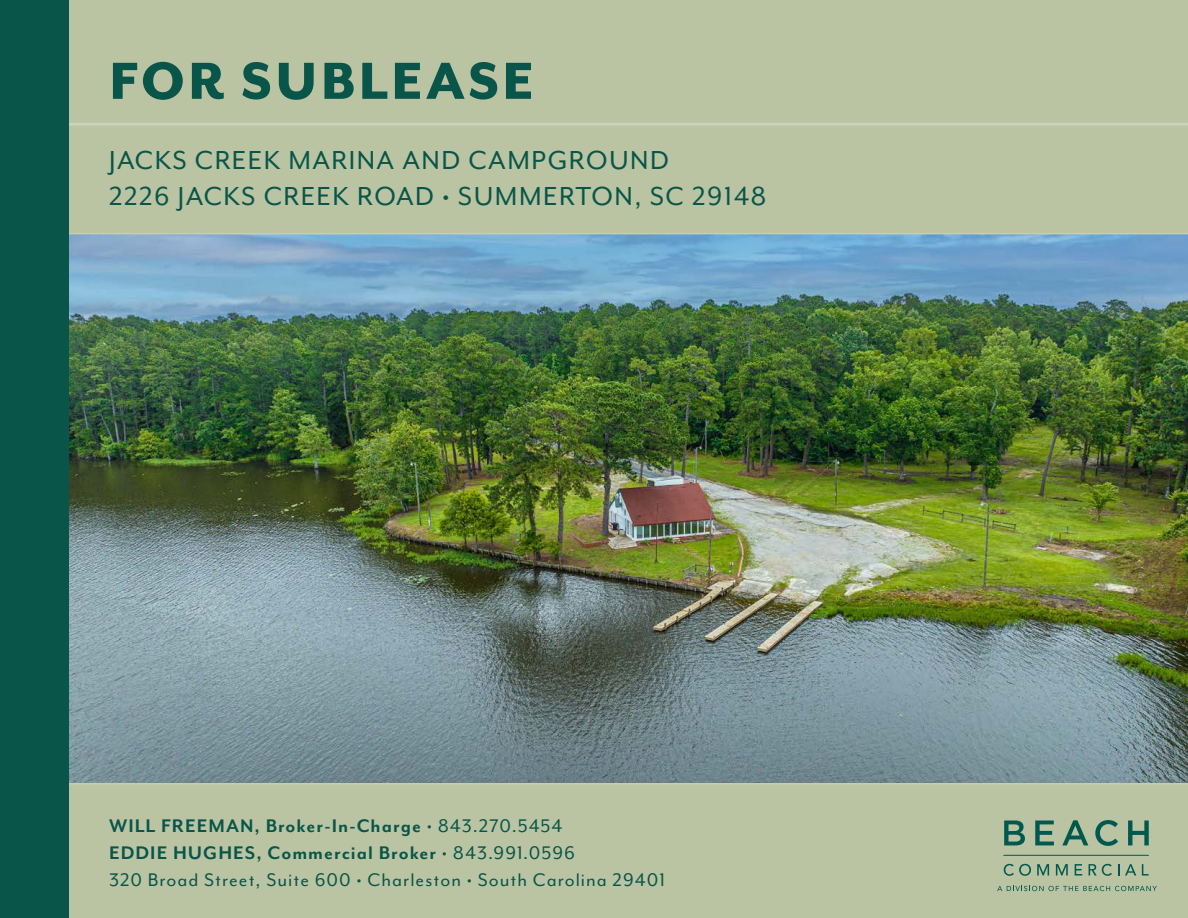
<style>
.page{position:relative;width:1188px;height:918px;background:#fff}
.page>*{position:absolute;margin:0;border:0;box-sizing:border-box;transform-origin:0 0}
.t1{font:800 60px "Mr Eaves San OT";letter-spacing:.05em;color:#095549}
.t2{font:30px "Mr Eaves Mod OT";letter-spacing:.05em;color:#095549}
.t3{font:700 21px "Mr Eaves Mod OT";letter-spacing:.05em;color:#095549}
.t4{font:21px "Mr Eaves Mod OT";letter-spacing:.05em;color:#095549}
.s1{font-weight:400}
</style>
<div class="page">
<img style="left:68px;top:234px;width:1120px;height:549px">
<div style="left:68px;top:783px;width:1120px;height:135px;background:#bac4a2"></div>
<div style="left:68px;top:0;width:1120px;height:234px;background:#bac4a2"></div>
<hr style="left:68px;top:123px;width:1120px;height:3px;background:#ccd4ba">
<svg style="left:1004px;top:821px;width:21px;height:24px"></svg>
<svg style="left:1035px;top:821px;width:19px;height:24px"></svg>
<svg style="left:1062px;top:820px;width:26px;height:25px"></svg>
<svg style="left:1095px;top:820px;width:23px;height:26px"></svg>
<svg style="left:1128px;top:821px;width:21px;height:24px"></svg>
<hr style="left:1004px;top:855px;width:145px;height:1px;background:#00584e">
<svg style="left:997px;top:864px;width:160px;height:33px;background:#a2b697"></svg>
<div style="left:0;top:0;width:68px;height:918px;background:#095549"></div>
<p class="t1" style="left:109px;top:46px;width:426px">FOR SUBLEASE</p>
<p class="t2" style="left:109px;top:144px;width:561px">JACKS CREEK MARINA AND CAMPGROUND</p>
<p class="t2" style="left:109px;top:180px;width:659px">2226 JACKS CREEK ROAD • SUMMERTON, SC 29148</p>
<p class="t3" style="left:109px;top:814px;width:455px">WILL FREEMAN, Broker-In-Charge <span class="s1">• 843.270.5454</span></p>
<p class="t3" style="left:109px;top:841px;width:467px">EDDIE HUGHES, Commercial Broker <span class="s1">• 843.991.0596</span></p>
<p class="t4" style="left:109px;top:868px;width:558px">320 Broad Street, Suite 600 • Charleston • South Carolina 29401</p>
</div>
